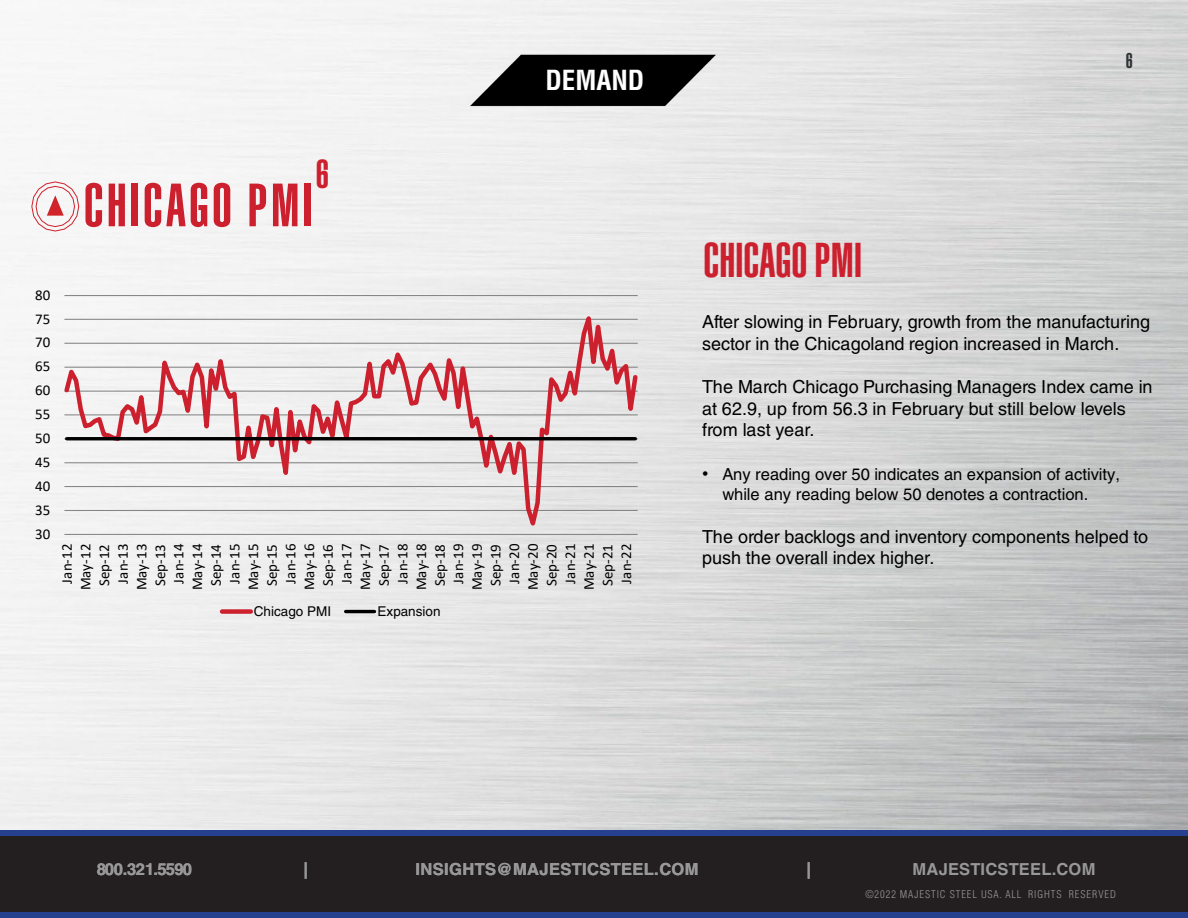
<style>
.page{position:relative;width:1188px;height:918px;background:#fff}
.page>*{position:absolute;margin:0;border:0;box-sizing:border-box;transform-origin:0 0}
.t1{font:60px "Helvetica LT Std Ultra Comp";letter-spacing:.05em;color:#cd202f}
.t2{font:48px "Helvetica LT Std Ultra Comp";color:#cd202e}
.t3{font:39.9px "Helvetica LT Std Ultra Comp";color:#cd202f}
.t4{font:700 condensed 27px "Helvetica LT Std";color:#fff}
.t5{font:21px "Helvetica LT Std Ultra Comp";color:#303335}
.t6{font:18px/21.6px "Helvetica LT Std";color:#000}
.t7{font:16.5px/20.1px "Helvetica LT Std";color:#000}
.t8{font:700 16.5px "Helvetica LT Std";letter-spacing:.015em;color:#989899}
.t9{font:700 16.5px "Helvetica LT Std";letter-spacing:-.045em;color:#989899}
.t10{font:15px "Calibri";color:#000}
.t11{font:13.5px "Helvetica LT Std";letter-spacing:.005em;color:#000}
.t12{font:300 condensed 10.5px "Helvetica LT Std";letter-spacing:.09em;color:#989899}
.s1{font-family:"Arial";font-size:18px}
</style>
<div class="page">
<img style="left:0;top:0;width:1188px;height:830px">
<div style="left:0;top:833px;width:1188px;height:82px;background:#231f20"></div>
<div style="left:0;top:912px;width:1188px;height:6px;background:#25408f"></div>
<div style="left:0;top:830px;width:1188px;height:6px;background:#25408f"></div>
<img style="left:469px;top:26px;width:250px;height:106px">
<svg style="left:31px;top:181px;width:49px;height:51px"></svg>
<svg style="left:64px;top:295px;width:575px;height:240px"></svg>
<hr style="left:67px;top:437px;width:568px;height:3px;background:#000">
<div style="left:222px;top:609px;width:29px;height:5px;background:#cd202e"></div>
<hr style="left:346px;top:610px;width:28px;height:3px;background:#000">
<p class="t4" style="left:545px;top:64px;width:101px">DEMAND</p>
<h1 class="t3" style="left:316px;top:152px;width:15px">6</h1>
<h1 class="t1" style="left:84px;top:171px;width:230px">CHICAGO PMI</h1>
<p class="t10" style="left:35px;top:284px;width:17px">80</p>
<p class="t10" style="left:35px;top:308px;width:17px">75</p>
<p class="t10" style="left:35px;top:332px;width:17px">70</p>
<p class="t10" style="left:35px;top:356px;width:17px">65</p>
<p class="t10" style="left:35px;top:380px;width:17px">60</p>
<p class="t10" style="left:35px;top:404px;width:17px">55</p>
<p class="t10" style="left:35px;top:428px;width:17px">50</p>
<p class="t10" style="left:35px;top:452px;width:17px">45</p>
<p class="t10" style="left:35px;top:475px;width:17px">40</p>
<p class="t10" style="left:35px;top:499px;width:17px">35</p>
<p class="t10" style="left:35px;top:523px;width:17px">30</p>
<p class="t10" style="left:56px;top:584px;width:41px;rotate:-90deg">Jan-12</p>
<p class="t10" style="left:75px;top:590px;width:48px;rotate:-90deg">May-12</p>
<p class="t10" style="left:94px;top:586px;width:43px;rotate:-90deg">Sep-12</p>
<p class="t10" style="left:112px;top:584px;width:41px;rotate:-90deg">Jan-13</p>
<p class="t10" style="left:131px;top:590px;width:48px;rotate:-90deg">May-13</p>
<p class="t10" style="left:150px;top:586px;width:43px;rotate:-90deg">Sep-13</p>
<p class="t10" style="left:168px;top:584px;width:41px;rotate:-90deg">Jan-14</p>
<p class="t10" style="left:187px;top:590px;width:48px;rotate:-90deg">May-14</p>
<p class="t10" style="left:206px;top:586px;width:43px;rotate:-90deg">Sep-14</p>
<p class="t10" style="left:224px;top:584px;width:41px;rotate:-90deg">Jan-15</p>
<p class="t10" style="left:243px;top:590px;width:48px;rotate:-90deg">May-15</p>
<p class="t10" style="left:261px;top:586px;width:43px;rotate:-90deg">Sep-15</p>
<p class="t10" style="left:280px;top:584px;width:41px;rotate:-90deg">Jan-16</p>
<p class="t10" style="left:299px;top:590px;width:48px;rotate:-90deg">May-16</p>
<p class="t10" style="left:317px;top:586px;width:43px;rotate:-90deg">Sep-16</p>
<p class="t10" style="left:336px;top:584px;width:41px;rotate:-90deg">Jan-17</p>
<p class="t10" style="left:355px;top:590px;width:48px;rotate:-90deg">May-17</p>
<p class="t10" style="left:373px;top:586px;width:43px;rotate:-90deg">Sep-17</p>
<p class="t10" style="left:392px;top:584px;width:41px;rotate:-90deg">Jan-18</p>
<p class="t10" style="left:411px;top:590px;width:48px;rotate:-90deg">May-18</p>
<p class="t10" style="left:429px;top:586px;width:43px;rotate:-90deg">Sep-18</p>
<p class="t10" style="left:448px;top:584px;width:41px;rotate:-90deg">Jan-19</p>
<p class="t10" style="left:467px;top:590px;width:48px;rotate:-90deg">May-19</p>
<p class="t10" style="left:485px;top:586px;width:43px;rotate:-90deg">Sep-19</p>
<p class="t10" style="left:504px;top:584px;width:41px;rotate:-90deg">Jan-20</p>
<p class="t10" style="left:523px;top:590px;width:48px;rotate:-90deg">May-20</p>
<p class="t10" style="left:541px;top:586px;width:43px;rotate:-90deg">Sep-20</p>
<p class="t10" style="left:560px;top:584px;width:41px;rotate:-90deg">Jan-21</p>
<p class="t10" style="left:578px;top:590px;width:48px;rotate:-90deg">May-21</p>
<p class="t10" style="left:597px;top:586px;width:43px;rotate:-90deg">Sep-21</p>
<p class="t10" style="left:616px;top:584px;width:41px;rotate:-90deg">Jan-22</p>
<p class="t11" style="left:254px;top:603px;width:79px">Chicago PMI</p>
<p class="t11" style="left:378px;top:603px;width:65px">Expansion</p>
<p class="t5" style="left:1126px;top:48px;width:9px">6</p>
<p class="t2" style="left:703px;top:233px;width:160px">CHICAGO PMI</p>
<p class="t6" style="left:702px;top:311px;width:450px">After slowing in February, growth from the manufacturing sector in the Chicagoland region increased in March.</p>
<p class="t6" style="left:702px;top:376px;width:452px">The March Chicago Purchasing Managers Index came in at 62.9, up from 56.3 in February but still below levels from last year.</p>
<p class="t7" style="left:722px;top:464px;width:399px;text-indent:-20px"><span class="s1">•</span> Any reading over 50 indicates an expansion of activity, while any reading below 50 denotes a contraction.</p>
<p class="t6" style="left:702px;top:526px;width:448px">The order backlogs and inventory components helped to push the overall index higher.</p>
<p class="t9" style="left:97px;top:859px;width:97px">800.321.5590</p>
<p class="t8" style="left:303px;top:859px;width:6px">|</p>
<p class="t8" style="left:415px;top:859px;width:285px">INSIGHTS@MAJESTICSTEEL.COM</p>
<p class="t8" style="left:807px;top:859px;width:6px">|</p>
<p class="t8" style="left:913px;top:859px;width:184px">MAJESTICSTEEL.COM</p>
<p class="t12" style="left:865px;top:888px;width:252px">©2022 MAJESTIC STEEL USA. ALL RIGHTS RESERVED</p>
</div>
